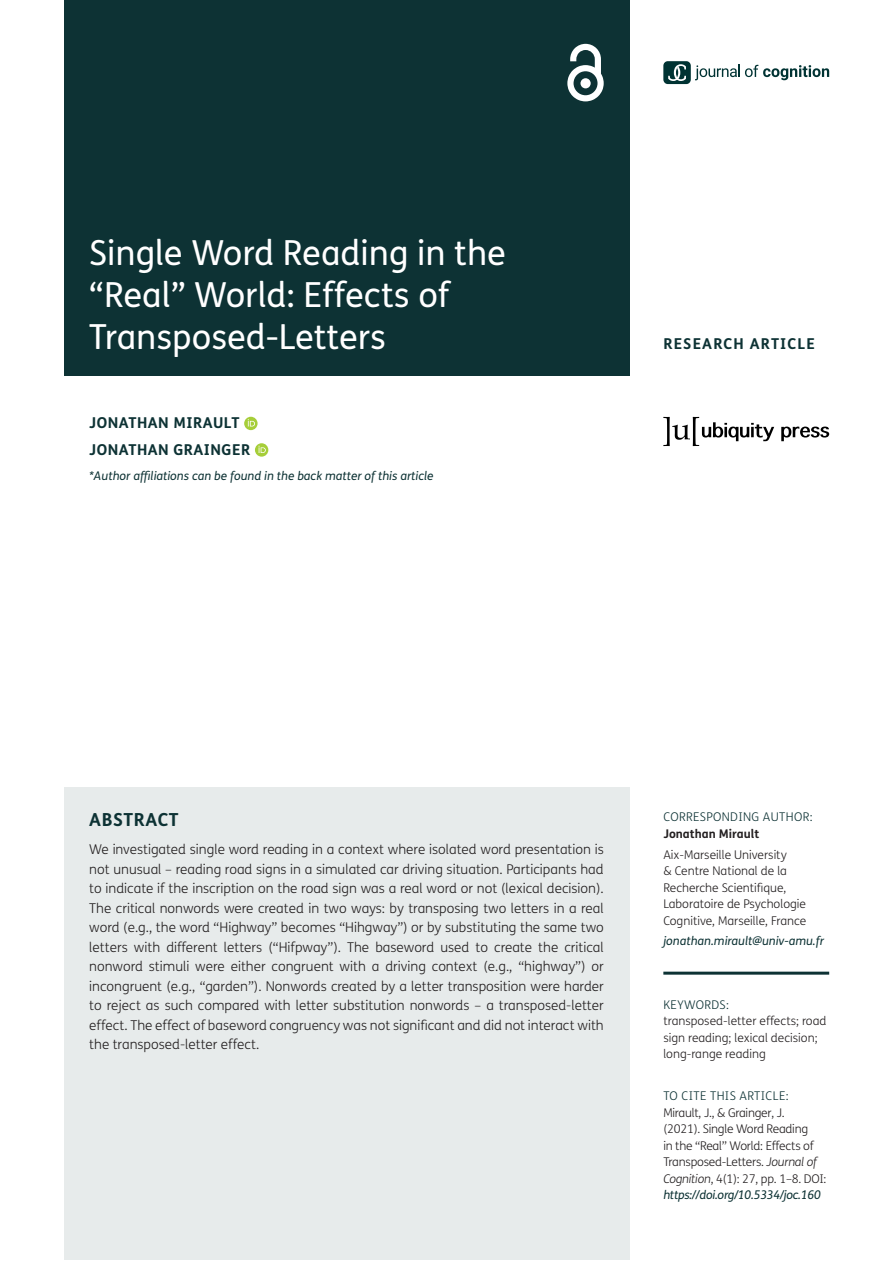
<style>
.page{position:relative;width:893px;height:1263px;background:#fff}
.page>*{position:absolute;margin:0;border:0;box-sizing:border-box;transform-origin:0 0}
.Article_Title{font:34.5px/42px "FS Me";color:#fff}
.t1{font:700 18px "FS Me";letter-spacing:.03em;color:#0d3234}
.Cover_Authors{font:700 15px "FS Me";letter-spacing:.03em;color:#0d3234}
.Article_Type{font:700 15px "FS Me";letter-spacing:.075em;color:#0d3234}
.Abstract_Copy{font:300 13.5px/19.5px "FS Me";color:#231f20;text-align:justify}
.Meta{font:300 12px/16.5px "FS Me";color:#231f20}
.Meta-2{font:300 12px/16.5px "FS Me";letter-spacing:-.02em;color:#231f20}
.Meta-3{font:italic 12px "FS Me";color:#0d3234}
.Meta_Titles{font:300 12px "FS Me";letter-spacing:.03em;color:#0d3234}
.Meta-4{font:700 12px "FS Me";color:#231f20}
.Meta_Titles_-_Rule{font:300 12px "FS Me";letter-spacing:.03em;color:#0d3234}
.s1{font-style:italic}
.s2{font-weight:400;font-style:italic;color:#0d3234}
</style>
<div class="page">
<div style="left:64px;top:0;width:565px;height:376px;background:#0d3234"></div>
<svg style="left:567px;top:44px;width:37px;height:57px"></svg>
<svg style="left:781px;top:427px;width:48px;height:14px"></svg>
<svg style="left:663px;top:417px;width:111px;height:29px"></svg>
<svg style="left:695px;top:65px;width:134px;height:15px"></svg>
<div style="left:663px;top:61px;width:28px;height:23px;background:#033;border-radius:4px"></div>
<svg style="left:668px;top:64px;width:18px;height:17px"></svg>
<hr style="left:663px;top:972px;width:166px;height:3px;background:#0d3234">
<div style="left:64px;top:787px;width:565px;height:472px;background:#e7ebeb"></div>
<svg style="left:244px;top:417px;width:14px;height:13px"></svg>
<svg style="left:248px;top:419px;width:7px;height:7px"></svg>
<svg style="left:255px;top:443px;width:13px;height:14px"></svg>
<svg style="left:259px;top:446px;width:7px;height:7px"></svg>
<p class="Article_Title" style="left:89px;top:232px;width:418px">Single Word Reading in the “Real” World: Effects of<br>Transposed-Letters</p>
<p class="Cover_Authors" style="left:89px;top:413px;width:152px">JONATHAN MIRAULT</p>
<p class="Cover_Authors" style="left:89px;top:440px;width:162px">JONATHAN GRAINGER</p>
<p class="Meta-3" style="left:89px;top:468px;width:346px">*Author affiliations can be found in the back matter of this article</p>
<p class="Article_Type" style="left:663px;top:334px;width:153px">RESEARCH ARTICLE</p>
<h1 class="t1" style="left:89px;top:809px;width:91px">ABSTRACT</h1>
<p class="Abstract_Copy" style="left:89px;top:840px;width:516px">We investigated single word reading in a context where isolated word presentation is not unusual – reading road signs in a simulated car driving situation. Participants had to indicate if the inscription on the road sign was a real word or not (lexical decision).<br>The critical nonwords were created in two ways: by transposing two letters in a real word (e.g., the word “Highway” becomes “Hihgway”) or by substituting the same two letters with different letters (“Hifpway”). The baseword used to create the critical nonword stimuli were either congruent with a driving context (e.g., “highway”) or incongruent (e.g., “garden”). Nonwords created by a letter transposition were harder to reject as such compared with letter substitution nonwords – a transposed-letter effect. The effect of baseword congruency was not significant and did not interact with the transposed-letter effect.</p>
<p class="Meta_Titles" style="left:663px;top:810px;width:151px">CORRESPONDING AUTHOR:</p>
<p class="Meta-4" style="left:663px;top:826px;width:97px">Jonathan Mirault</p>
<p class="Meta" style="left:663px;top:846px;width:145px">Aix-Marseille University<br>&amp; Centre National de la<br>Recherche Scientifique,<br>Laboratoire de Psychologie<br>Cognitive, Marseille, France</p>
<p class="Meta-3" style="left:663px;top:934px;width:162px">jonathan.mirault@univ-amu.fr</p>
<p class="Meta_Titles_-_Rule" style="left:663px;top:997px;width:67px">KEYWORDS:</p>
<p class="Meta" style="left:663px;top:1013px;width:165px">transposed-letter effects; road sign reading; lexical decision; long-range reading</p>
<p class="Meta_Titles" style="left:663px;top:1089px;width:127px">TO CITE THIS ARTICLE:</p>
<p class="Meta-2" style="left:663px;top:1104px;width:165px">Mirault, J., &amp; Grainger, J.<br>(2021). Single Word Reading<br>in the “Real” World: Effects of<br>Transposed-Letters. <span class="s1">Journal of<br>Cognition</span>, 4(1): 27, pp. 1–8. DOI: <span class="s2">https://doi.org/10.5334/joc.160</span></p>
</div>
